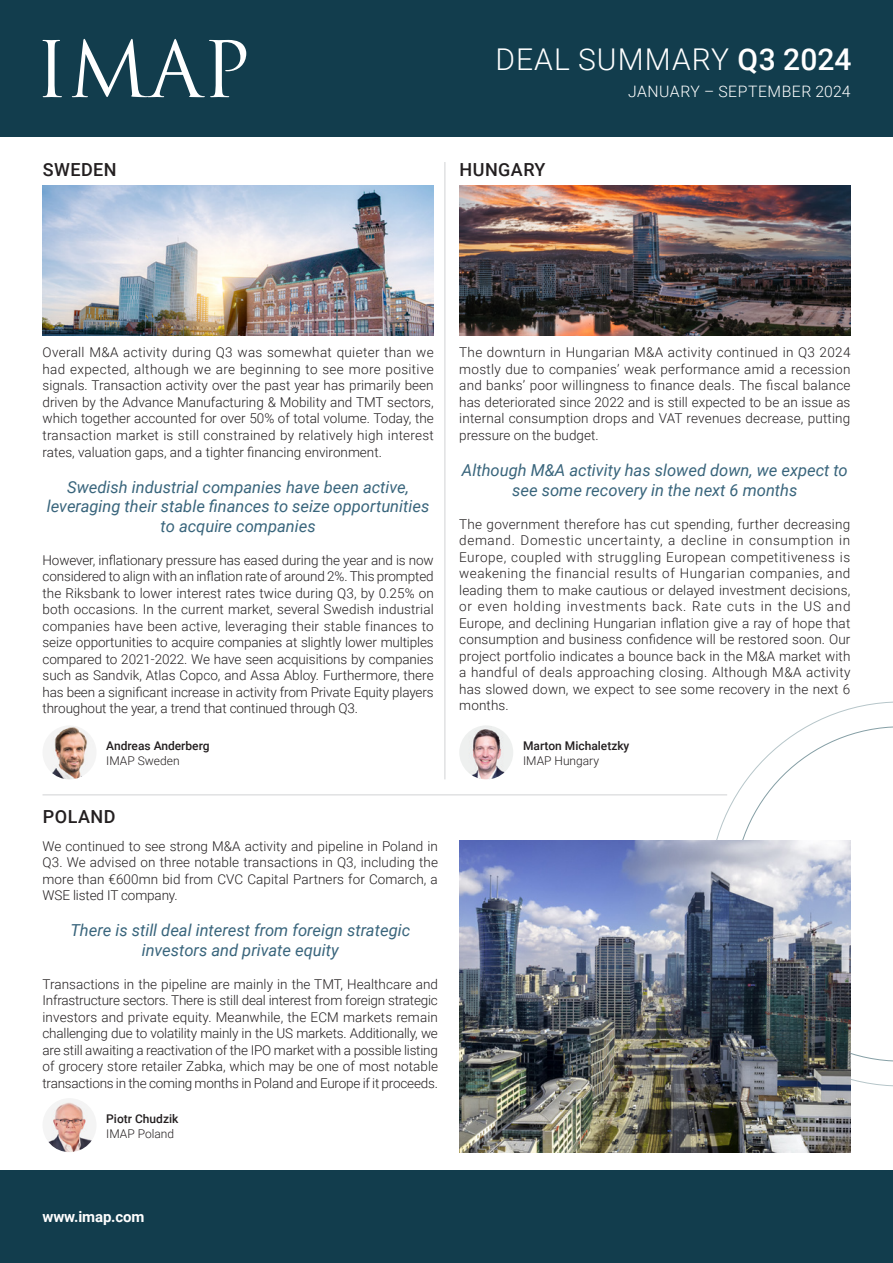
<style>
.page{position:relative;width:893px;height:1263px;background:#fff}
.page>*{position:absolute;margin:0;border:0;box-sizing:border-box;transform-origin:0 0}
.SECCIÓ{font:300 30px "Roboto";letter-spacing:.035em;color:#fff}
.t1{font:500 18px "Roboto";letter-spacing:.025em;color:#231f20}
.t2{font:italic 16.5px/19.5px "Roboto";color:#39657c;text-align:center}
.SECCIÓ-2{font:300 15.75px "Roboto";letter-spacing:.035em;color:#fff}
.Text_general{font:700 15px "Roboto";letter-spacing:-.01em;color:#fff}
.t3{font:300 13.5px/16.5px "Roboto";color:#231f20;text-align:justify}
.t4{font:500 12px "Roboto";color:#231f20}
.t5{font:300 12px "Roboto";color:#231f20}
.s1{font-weight:500}
</style>
<div class="page">
<svg style="left:709px;top:702px;width:184px;height:384px"></svg>
<div style="left:0;top:1170px;width:893px;height:93px;background:#123d4d"></div>
<hr style="left:43px;top:794px;width:684px;height:1px;background:#d1d2d4">
<img style="left:43px;top:185px;width:391px;height:151px">
<img style="left:43px;top:725px;width:54px;height:54px;border-radius:27px">
<img style="left:43px;top:1098px;width:54px;height:54px;border-radius:27px">
<img style="left:459px;top:725px;width:54px;height:54px;border-radius:27px">
<img style="left:459px;top:185px;width:391px;height:151px">
<img style="left:459px;top:841px;width:391px;height:311px">
<hr style="left:444px;top:162px;width:1px;height:617px;background:#d1d2d4">
<div style="left:0;top:0;width:893px;height:136px;background:#123d4d"></div>
<svg style="left:43px;top:40px;width:19px;height:57px"></svg>
<svg style="left:72px;top:39px;width:174px;height:58px"></svg>
<p class="t1" style="left:43px;top:156px;width:75px">SWEDEN</p>
<p class="SECCIÓ" style="left:495px;top:39px;width:358px">DEAL SUMMARY <span class="s1">Q3 2024</span></p>
<p class="SECCIÓ-2" style="left:628px;top:81px;width:224px">JANUARY – SEPTEMBER 2024</p>
<p class="t1" style="left:460px;top:156px;width:88px">HUNGARY</p>
<p class="t3" style="left:43px;top:344px;width:393px">Overall M&amp;A activity during Q3 was somewhat quieter than we had expected, although we are beginning to see more positive signals. Transaction activity over the past year has primarily been driven by the Advance Manufacturing &amp; Mobility and TMT sectors, which together accounted for over 50% of total volume. Today, the transaction market is still constrained by relatively high interest rates, valuation gaps, and a tighter financing environment.</p>
<p class="t2" style="left:47px;top:476px;width:384px">Swedish industrial companies have been active, leveraging their stable finances to seize opportunities to acquire companies</p>
<p class="t3" style="left:43px;top:551px;width:393px">However, inflationary pressure has eased during the year and is now considered to align with an inflation rate of around 2%. This prompted the Riksbank to lower interest rates twice during Q3, by 0.25% on both occasions. In the current market, several Swedish industrial companies have been active, leveraging their stable finances to seize opportunities to acquire companies at slightly lower multiples compared to 2021-2022. We have seen acquisitions by companies such as Sandvik, Atlas Copco, and Assa Abloy. Furthermore, there has been a significant increase in activity from Private Equity players throughout the year, a trend that continued through Q3.</p>
<p class="t4" style="left:106px;top:737px;width:105px">Andreas Anderberg</p>
<p class="t5" style="left:106px;top:752px;width:75px">IMAP Sweden</p>
<p class="t1" style="left:43px;top:803px;width:74px">POLAND</p>
<p class="t3" style="left:43px;top:837px;width:397px">We continued to see strong M&amp;A activity and pipeline in Poland in Q3. We advised on three notable transactions in Q3, including the more than €600mn bid from CVC Capital Partners for Comarch, a WSE listed IT company.</p>
<p class="t2" style="left:70px;top:920px;width:341px">There is still deal interest from foreign strategic investors and private equity</p>
<p class="t3" style="left:43px;top:975px;width:397px">Transactions in the pipeline are mainly in the TMT, Healthcare and Infrastructure sectors. There is still deal interest from foreign strategic investors and private equity. Meanwhile, the ECM markets remain challenging due to volatility mainly in the US markets. Additionally, we are still awaiting a reactivation of the IPO market with a possible listing of grocery store retailer Zabka, which may be one of most notable transactions in the coming months in Poland and Europe if it proceeds.</p>
<p class="t4" style="left:106px;top:1110px;width:74px">Piotr Chudzik</p>
<p class="t5" style="left:106px;top:1125px;width:69px">IMAP Poland</p>
<p class="t3" style="left:459px;top:344px;width:393px">The downturn in Hungarian M&amp;A activity continued in Q3 2024 mostly due to companies’ weak performance amid a recession and banks’ poor willingness to finance deals. The fiscal balance has deteriorated since 2022 and is still expected to be an issue as internal consumption drops and VAT revenues decrease, putting pressure on the budget.</p>
<p class="t2" style="left:462px;top:460px;width:387px">Although M&amp;A activity has slowed down, we expect to see some recovery in the next 6 months</p>
<p class="t3" style="left:459px;top:515px;width:393px">The government therefore has cut spending, further decreasing demand. Domestic uncertainty, a decline in consumption in Europe, coupled with struggling European competitiveness is weakening the financial results of Hungarian companies, and leading them to make cautious or delayed investment decisions, or even holding investments back. Rate cuts in the US and Europe, and declining Hungarian inflation give a ray of hope that consumption and business confidence will be restored soon. Our project portfolio indicates a bounce back in the M&amp;A market with a handful of deals approaching closing. Although M&amp;A activity has slowed down, we expect to see some recovery in the next 6 months.</p>
<p class="t4" style="left:523px;top:737px;width:108px">Marton Michaletzky</p>
<p class="t5" style="left:523px;top:752px;width:78px">IMAP Hungary</p>
<p class="Text_general" style="left:43px;top:1206px;width:103px">www.imap.com</p>
</div>
